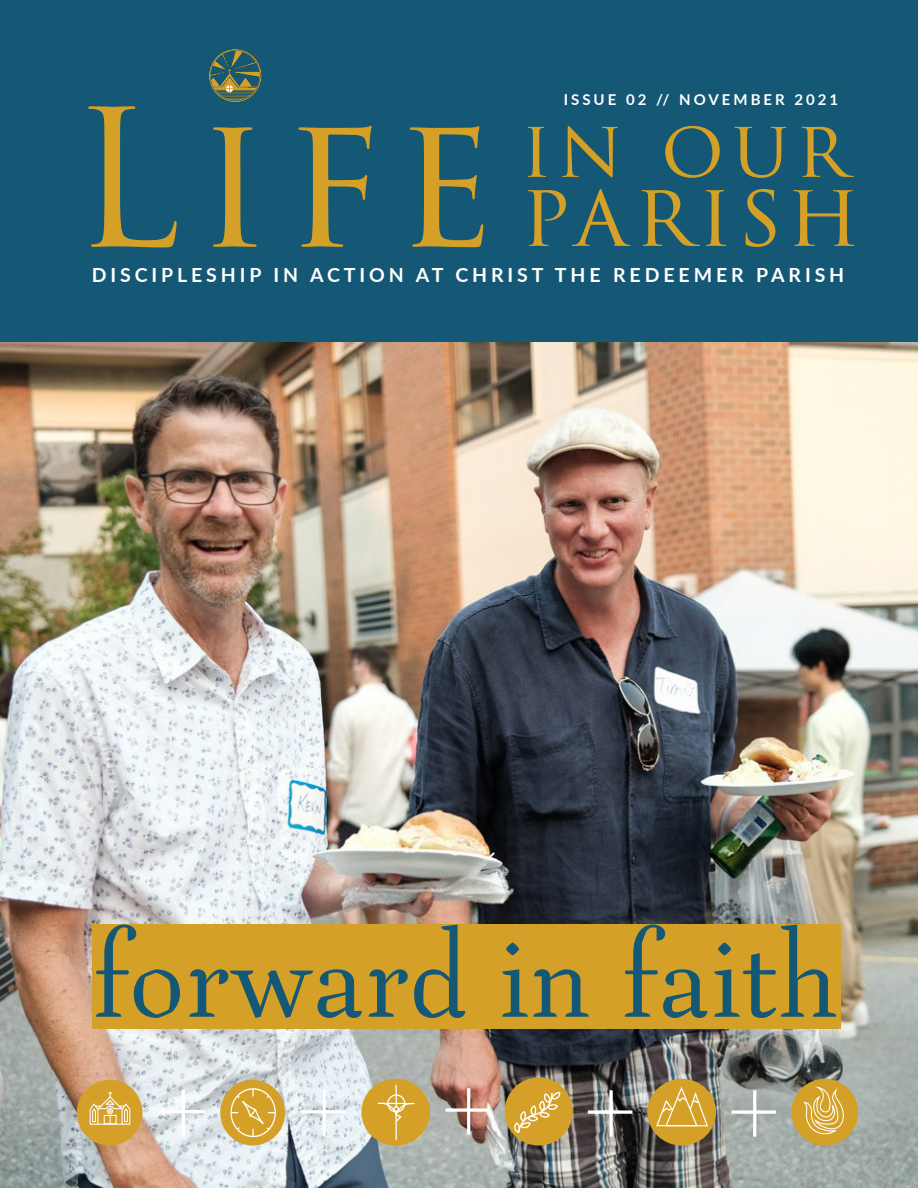
<style>
.page{position:relative;width:918px;height:1188px;background:#fff}
.page>*{position:absolute;margin:0;border:0;box-sizing:border-box;transform-origin:0 0}
.t1{font:186px "Trajan Pro 3";color:#d4a027}
.t2{font:123px "Tejuela";color:#145876}
.t3{font:87px "Trajan Pro 3";letter-spacing:.06em;color:#d4a027}
.t4{font:78px "Trajan Pro 3";color:#d4a027}
.t5{font:700 19.5px "Lato";letter-spacing:.2em;color:#fff}
.t6{font:700 15px "Lato";letter-spacing:.2em;color:#fff}
</style>
<div class="page">
<div style="left:0;top:0;width:918px;height:343px;background:#145876"></div>
<img style="left:0;top:343px;width:918px;height:845px">
<img style="left:209px;top:49px;width:53px;height:52px">
<hr style="left:182px;top:1090px;width:3px;height:46px;background:#fff">
<hr style="left:160px;top:1110px;width:45px;height:3px;background:#fff">
<div style="left:77px;top:1080px;width:65px;height:66px;background:#d4a027;border-radius:50%"></div>
<svg style="left:89px;top:1092px;width:42px;height:33px"></svg>
<div style="left:220px;top:1080px;width:65px;height:66px;background:#d4a027;border-radius:50%"></div>
<svg style="left:230px;top:1088px;width:46px;height:49px"></svg>
<div style="left:361px;top:1079px;width:69px;height:67px;background:#d4a027;border-radius:50%"></div>
<hr style="left:378px;top:1103px;width:36px;height:1px;background:#fff">
<svg style="left:380px;top:1085px;width:32px;height:37px"></svg>
<hr style="left:395px;top:1112px;width:2px;height:28px;background:#fff">
<div style="left:505px;top:1077px;width:68px;height:69px;background:#d4a027;border-radius:50%"></div>
<svg style="left:508px;top:1090px;width:56px;height:45px"></svg>
<div style="left:647px;top:1079px;width:69px;height:67px;background:#d4a027;border-radius:50%"></div>
<svg style="left:656px;top:1086px;width:53px;height:41px"></svg>
<div style="left:791px;top:1079px;width:67px;height:67px;background:#d4a027;border-radius:50%"></div>
<svg style="left:803px;top:1086px;width:41px;height:49px"></svg>
<hr style="left:323px;top:1090px;width:3px;height:46px;background:#fff">
<hr style="left:301px;top:1110px;width:45px;height:3px;background:#fff">
<hr style="left:467px;top:1088px;width:3px;height:47px;background:#fff">
<svg style="left:445px;top:1108px;width:45px;height:4px"></svg>
<svg style="left:609px;top:1090px;width:4px;height:47px"></svg>
<svg style="left:588px;top:1110px;width:44px;height:4px"></svg>
<hr style="left:753px;top:1090px;width:3px;height:47px;background:#fff">
<svg style="left:731px;top:1110px;width:45px;height:4px"></svg>
<div style="left:92px;top:924px;width:748px;height:105px;background:#d4a027"></div>
<h1 class="t1" style="left:71px;top:52px;width:426px">Life</h1>
<p class="t6" style="left:564px;top:88px;width:276px">ISSUE 02 // NOVEMBER 2021</p>
<h3 class="t4" style="left:521px;top:95px;width:328px">in our</h3>
<h3 class="t3" style="left:521px;top:155px;width:341px">parish</h3>
<p class="t5" style="left:92px;top:261px;width:754px">DISCIPLESHIP IN ACTION AT CHRIST THE REDEEMER PARISH</p>
<h2 class="t2" style="left:92px;top:908px;width:748px">forward in faith</h2>
</div>
